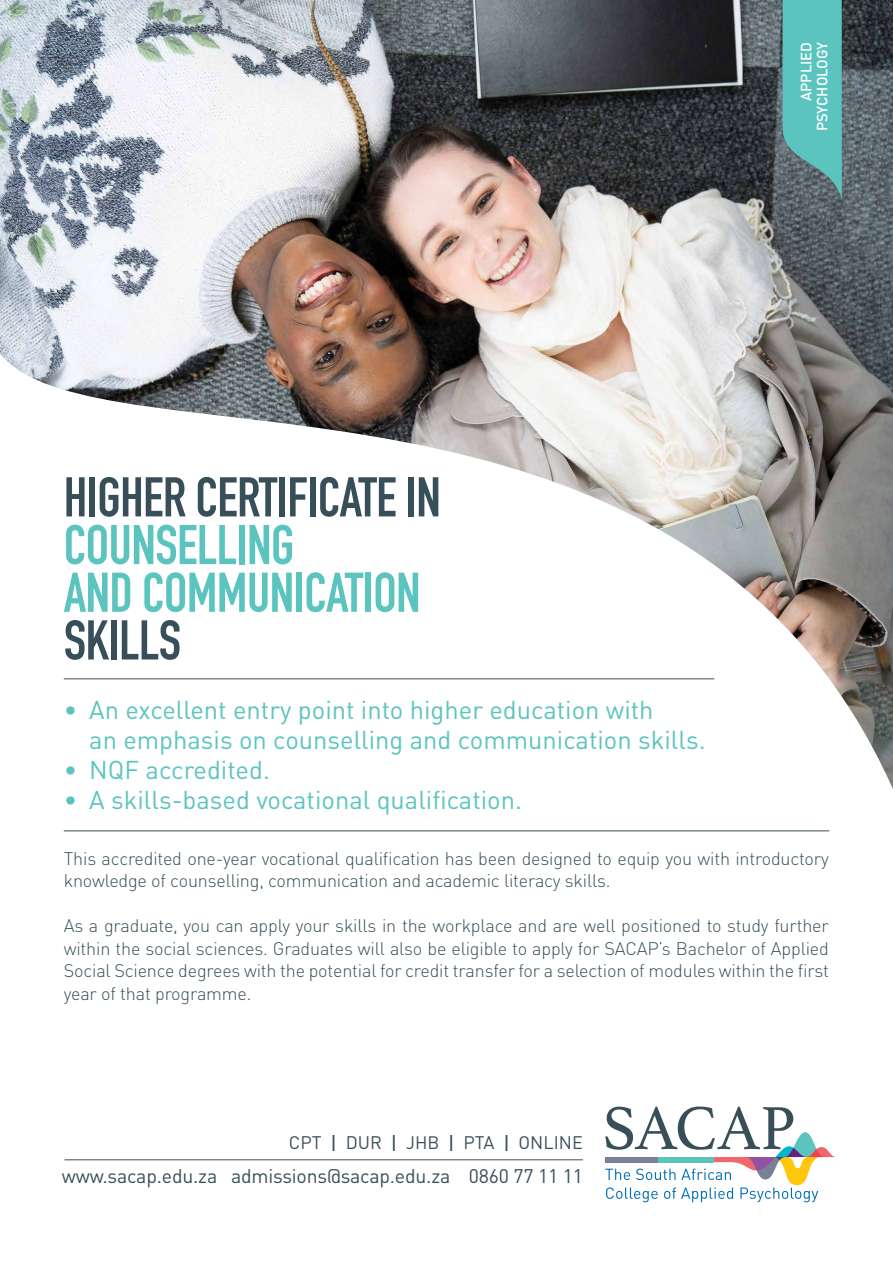
<style>
.page{position:relative;width:893px;height:1263px;background:#fff}
.page>*{position:absolute;margin:0;border:0;box-sizing:border-box;transform-origin:0 0}
.t1{font:700 55.05px/47.7px "DIN Condensed";letter-spacing:-.01em;color:#5bc4bf}
.t2{font:700 55.05px "DIN Condensed";letter-spacing:-.01em;color:#384f5a}
.t3{font:25.5px/30px "DIN";color:#5bc4bf}
.t4{font:19.5px "DIN";letter-spacing:-.01em;color:#384f5a}
.t5{font:300 18px/22.5px "DIN";letter-spacing:-.01em;color:#384f5a}
.t6{font:18px "DIN";color:#384f5a}
.t7{font:500 14.7px/15.9px "DIN";color:#fff;text-align:right}
.s1{font-size:22.5px}
.s2{font-size:17.85px}
</style>
<div class="page">
<img style="left:0;top:0;width:893px;height:789px">
<hr style="left:64px;top:678px;width:650px;height:1px;background:#384f5a">
<hr style="left:64px;top:830px;width:765px;height:1px;background:#384f5a">
<svg style="left:605px;top:1106px;width:230px;height:96px"></svg>
<hr style="left:65px;top:1159px;width:518px;height:1px;background:#384f5a">
<svg style="left:782px;top:0;width:60px;height:199px;background:#5bb2b0"></svg>
<p class="t7" style="left:798px;top:131px;width:91px;rotate:-90deg">APPLIED<br>PSYCHOLOGY</p>
<h1 class="t2" style="left:64px;top:465px;width:378px">HIGHER CERTIFICATE IN</h1>
<h1 class="t1" style="left:64px;top:521px;width:358px">COUNSELLING<br>AND COMMUNICATION</h1>
<h1 class="t2" style="left:64px;top:608px;width:119px">SKILLS</h1>
<h2 class="t3" style="left:89px;top:694px;width:618px;text-indent:-26px">• An excellent entry point into higher education with<br>an emphasis on counselling and communication skills.</h2>
<h2 class="t3" style="left:64px;top:754px;width:208px">• NQF accredited.</h2>
<h2 class="t3" style="left:64px;top:784px;width:460px">• A skills-based vocational qualification.</h2>
<p class="t5" style="left:64px;top:847px;width:767px">This accredited one-year vocational qualification has been designed to equip you with introductory knowledge of counselling, communication and academic literacy skills.</p>
<p class="t5" style="left:64px;top:914px;width:767px;text-align:justify">As a graduate, you can apply your skills in the workplace and are well positioned to study further within the social sciences. Graduates will also be eligible to apply for SACAP’s Bachelor of Applied Social Science degrees with the potential for credit transfer for a selection of modules within the first year of that programme.</p>
<p class="t6" style="left:289px;top:1131px;width:295px">CPT <span class="s1">I</span> DUR <span class="s1">I</span> <span class="s2">JHB</span> <span class="s1">I</span> PTA <span class="s1">I</span> ONLINE</p>
<p class="t4" style="left:62px;top:1164px;width:522px">www.sacap.edu.za admissions@sacap.edu.za 0860 77 11 11</p>
</div>
